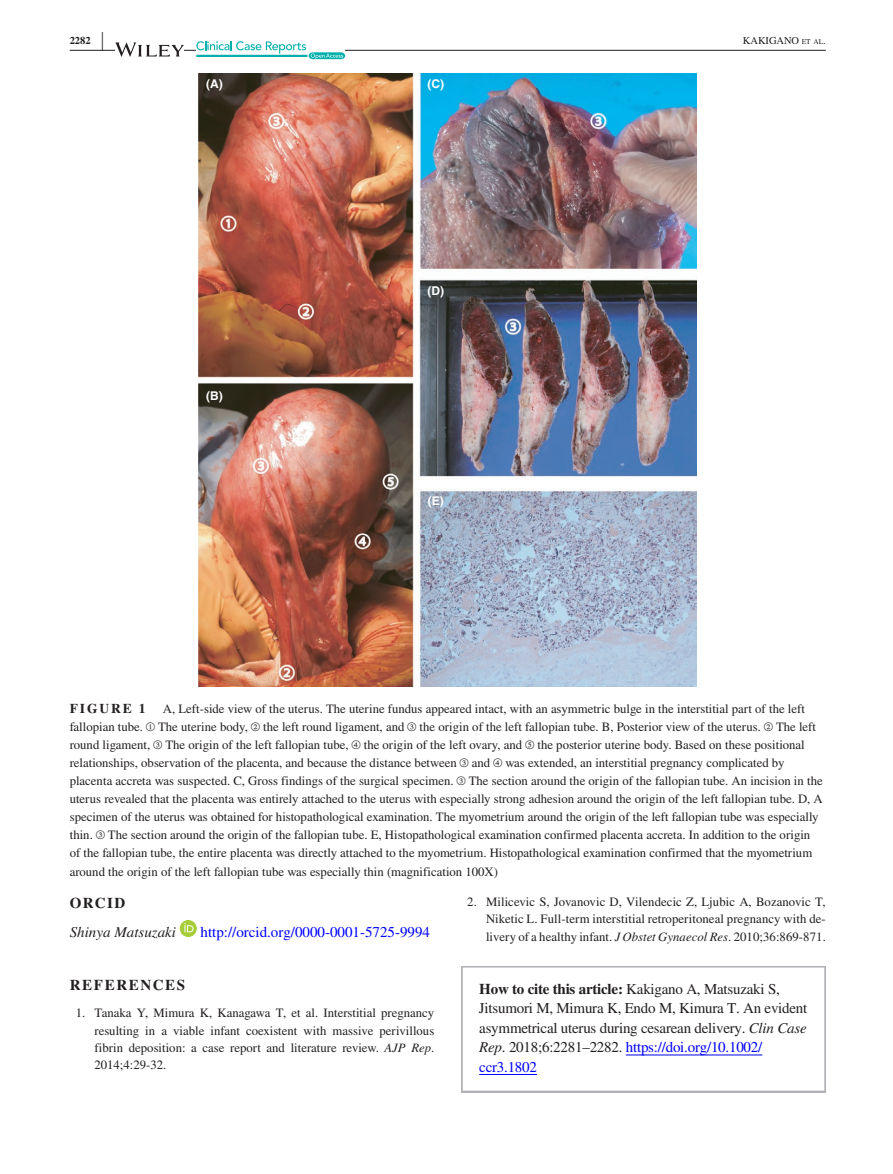
<style>
.page{position:relative;width:893px;height:1174px;background:#fff}
.page>*{position:absolute;margin:0;border:0;box-sizing:border-box;transform-origin:0 0}
.t1{font:700 25.95px "STIX";color:#231f20;scale:.36 1}
.t2{font:15px/19.5px "STIX";letter-spacing:-.015em;color:#231f20}
.t3{font:15px "STIX";color:#00f}
.t4{font:700 15px "STIX";letter-spacing:.11em;color:#231f20}
.t5{font:italic 15px "STIX";color:#231f20}
.t6{font:700 13.5px "STIX";letter-spacing:.14em;color:#231f20}
.t7{font:12.75px/18px "STIX";color:#231f20;text-align:justify}
.t8{font:700 12px "Helvetica";color:#fff}
.t9{font:10.5px "STIX";color:#231f20}
.t10{font:700 10.5px "STIX";color:#231f20}
.s1{font-size:7.35px}
.s2{font-style:italic}
.s3{font-weight:700}
.s4{color:#00f}
</style>
<div class="page">
<hr style="left:70px;top:50px;width:756px;height:1px;background:#231f20">
<svg style="left:115px;top:42px;width:69px;height:15px"></svg>
<svg style="left:196px;top:41px;width:149px;height:18px"></svg>
<div style="left:180px;top:920px;width:17px;height:17px;background:#a5cd39;border-radius:50%"></div>
<svg style="left:184px;top:923px;width:10px;height:9px"></svg>
<div style="left:461px;top:966px;width:365px;height:126px;background:linear-gradient(to right,#e2e2e3,#e2e2e3)"></div>
<div style="left:463px;top:967px;width:361px;height:123px;background:#fff"></div>
<hr style="left:626px;top:1054px;width:136px;height:1px;background:#00f">
<hr style="left:479px;top:1074px;width:58px;height:1px;background:#00f">
<img style="left:199px;top:73px;width:498px;height:613px">
<p class="t10" style="left:70px;top:34px;width:22px">2282</p>
<h1 class="t1" style="left:102px;top:26px;width:7px">|</h1>
<p class="t9" style="left:743px;top:33px;width:84px">KAKIGANO <span class="s1">et al</span>.</p>
<p class="t8" style="left:206px;top:76px;width:18px">(A)</p>
<p class="t8" style="left:427px;top:76px;width:18px">(C)</p>
<p class="t8" style="left:206px;top:388px;width:18px">(B)</p>
<p class="t8" style="left:427px;top:283px;width:18px">(D)</p>
<p class="t8" style="left:428px;top:494px;width:17px">(E)</p>
<p class="t6" style="left:70px;top:701px;width:77px">FIGURE 1</p>
<p class="t7" style="left:70px;top:701px;width:755px;text-align:left;text-indent:93px">A, Left-side view of the uterus. The uterine fundus appeared intact, with an asymmetric bulge in the interstitial part of the left fallopian tube. ① The uterine body, ② the left round ligament, and ③ the origin of the left fallopian tube. B, Posterior view of the uterus. ② The left round ligament, ③ The origin of the left fallopian tube, ④ the origin of the left ovary, and ⑤ the posterior uterine body. Based on these positional relationships, observation of the placenta, and because the distance between ③ and ④ was extended, an interstitial pregnancy complicated by placenta accreta was suspected. C, Gross findings of the surgical specimen. ③ The section around the origin of the fallopian tube. An incision in the uterus revealed that the placenta was entirely attached to the uterus with especially strong adhesion around the origin of the left fallopian tube. D, A specimen of the uterus was obtained for histopathological examination. The myometrium around the origin of the left fallopian tube was especially thin. ③ The section around the origin of the fallopian tube. E, Histopathological examination confirmed placenta accreta. In addition to the origin of the fallopian tube, the entire placenta was directly attached to the myometrium. Histopathological examination confirmed that the myometrium around the origin of the left fallopian tube was especially thin (magnification 100X)</p>
<p class="t4" style="left:70px;top:893px;width:57px">ORCID</p>
<p class="t5" style="left:70px;top:921px;width:108px">Shinya Matsuzaki</p>
<p class="t3" style="left:201px;top:921px;width:231px">http://orcid.org/0000-0001-5725-9994</p>
<p class="t4" style="left:70px;top:976px;width:117px">REFERENCES</p>
<p class="t7" style="left:94px;top:1005px;width:341px;line-height:17.2px;text-indent:-19px">1. Tanaka Y, Mimura K, Kanagawa T, et al. Interstitial pregnancy resulting in a viable infant coexistent with massive perivillous fibrin deposition: a case report and literature review. <span class="s2">AJP Rep</span>.<br>2014;4:29‐32.</p>
<p class="t7" style="left:486px;top:894px;width:341px;line-height:17.2px;text-indent:-19px">2. Milicevic S, Jovanovic D, Vilendecic Z, Ljubic A, Bozanovic T, Niketic L. Full-term interstitial retroperitoneal pregnancy with de&shy;livery of a healthy infant. <span class="s2">J Obstet Gynaecol Res</span>. 2010;36:869‐871.</p>
<p class="t2" style="left:479px;top:980px;width:330px"><span class="s3">How to cite this article:</span> Kakigano A, Matsuzaki S, Jitsumori M, Mimura K, Endo M, Kimura T. An evident asymmetrical uterus during cesarean delivery. <span class="s2">Clin Case Rep</span>. 2018;6:2281–2282. <span class="s4">https://doi.org/10.1002/ ccr3.1802</span></p>
</div>
